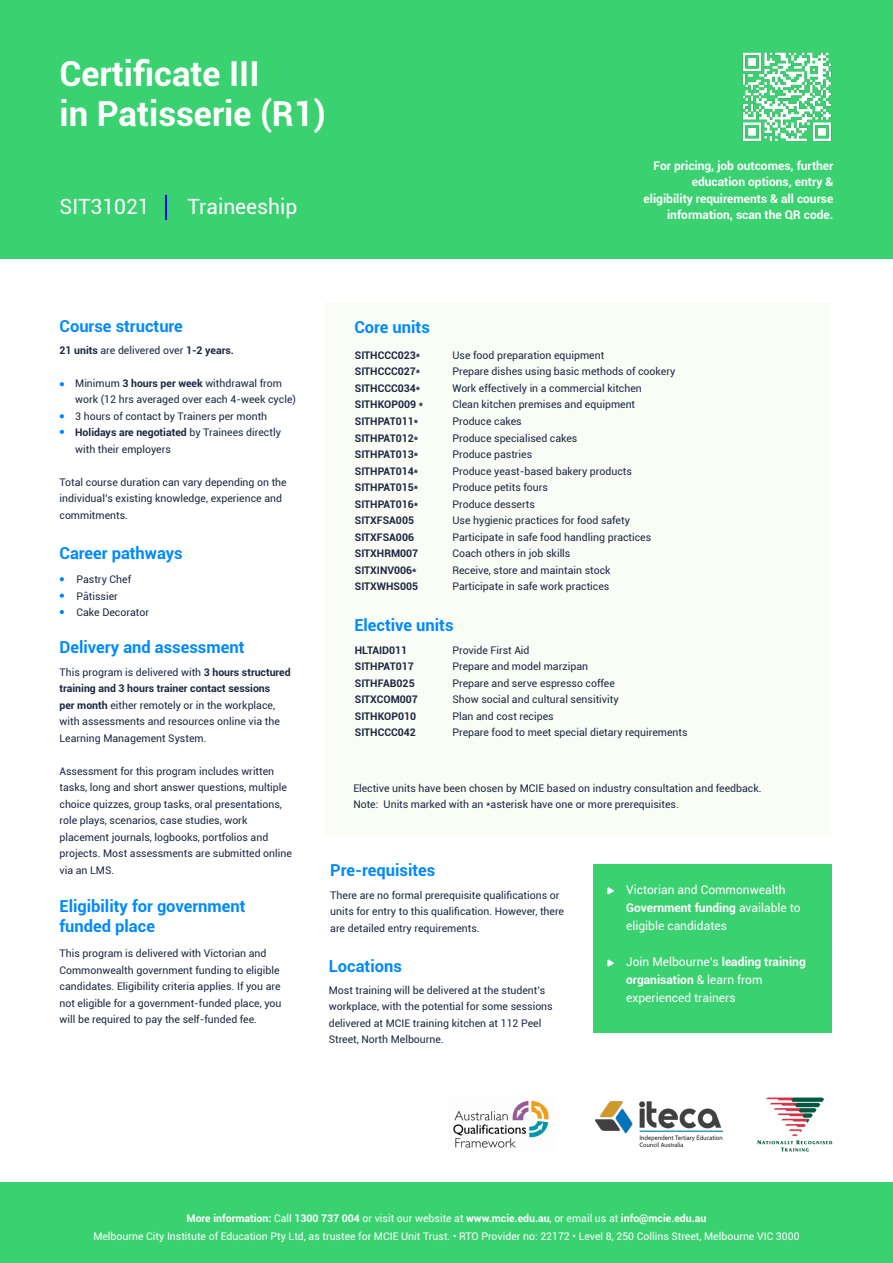
<style>
.page{position:relative;width:893px;height:1263px;background:#fff}
.page>*{position:absolute;margin:0;border:0;box-sizing:border-box;transform-origin:0 0}
.Back_page_course_title{font:700 34.5px "Roboto";color:#fff}
.Front_page_course_code_method{font:21px "Roboto";color:#fff}
.Back_page_subject_headings{font:700 16.5px/19.8px "Roboto";color:#0089ff}
.Back_page_standout_box{font:12px/18px "Roboto";color:#fff}
.QR_Text{font:700 12px/16.5px "Roboto";color:#fff;text-align:right}
.Back_page_body_text{font:10.5px/16.5px "Roboto";color:#1b2742}
.Back_page_body_text-2{font:700 10.5px/16.5px "Roboto";color:#1b2742}
.Back_page_bottom_info{font:10.5px "Roboto";color:#fff}
.Back_page_bottom_info-2{font:700 10.5px "Roboto";color:#fff}
.s1{font-weight:400}
.s2{font-weight:700}
</style>
<div class="page">
<div style="left:325px;top:302px;width:506px;height:532px;background:#fafdf5"></div>
<div style="left:0;top:0;width:893px;height:258px;background:#3ad171"></div>
<div style="left:0;top:1182px;width:893px;height:81px;background:#3ad171"></div>
<div style="left:594px;top:864px;width:238px;height:168px;background:#3ad171"></div>
<svg style="left:165px;top:196px;width:1px;height:24px"></svg>
<svg style="left:60px;top:577px;width:4px;height:4px"></svg>
<svg style="left:60px;top:414px;width:4px;height:4px"></svg>
<svg style="left:60px;top:593px;width:4px;height:5px"></svg>
<svg style="left:60px;top:382px;width:4px;height:4px"></svg>
<svg style="left:607px;top:887px;width:7px;height:7px"></svg>
<svg style="left:607px;top:959px;width:7px;height:8px"></svg>
<img style="left:757px;top:1097px;width:76px;height:55px">
<img style="left:595px;top:1101px;width:128px;height:46px">
<img style="left:742px;top:52px;width:90px;height:90px">
<img style="left:453px;top:1100px;width:96px;height:48px">
<svg style="left:60px;top:430px;width:4px;height:4px"></svg>
<svg style="left:60px;top:610px;width:4px;height:4px"></svg>
<p class="Back_page_course_title" style="left:60px;top:49px;width:201px">Certificate III</p>
<p class="Back_page_course_title" style="left:60px;top:90px;width:268px">in Patisserie (R1)</p>
<p class="Front_page_course_code_method" style="left:60px;top:192px;width:92px">SIT31021</p>
<p class="Front_page_course_code_method" style="left:187px;top:192px;width:112px">Traineeship</p>
<p class="QR_Text" style="left:644px;top:157px;width:191px">For pricing, job outcomes, further education options, entry &amp; eligibility requirements &amp; all course information, scan the QR code.</p>
<p class="Back_page_subject_headings" style="left:60px;top:315px;width:125px">Course structure</p>
<p class="Back_page_body_text-2" style="left:60px;top:341px;width:176px">21 units <span class="s1">are delivered over</span> 1-2 years.</p>
<p class="Back_page_body_text" style="left:75px;top:374px;width:222px">Minimum <span class="s2">3 hours per week</span> withdrawal from work (12 hrs averaged over each 4-week cycle)</p>
<p class="Back_page_body_text" style="left:75px;top:407px;width:193px">3 hours of contact by Trainers per month</p>
<p class="Back_page_body_text" style="left:75px;top:424px;width:207px"><span class="s2">Holidays are negotiated</span> by Trainees directly with their employers</p>
<p class="Back_page_body_text" style="left:60px;top:473px;width:229px">Total course duration can vary depending on the individual’s existing knowledge, experience and commitments.</p>
<p class="Back_page_subject_headings" style="left:60px;top:543px;width:125px">Career pathways</p>
<p class="Back_page_body_text" style="left:77px;top:571px;width:56px">Pastry Chef</p>
<p class="Back_page_body_text" style="left:77px;top:587px;width:43px">Pâtissier</p>
<p class="Back_page_body_text" style="left:77px;top:604px;width:74px">Cake Decorator</p>
<p class="Back_page_subject_headings" style="left:354px;top:316px;width:77px">Core units</p>
<p class="Back_page_body_text-2" style="left:355px;top:347px;width:67px">SITHCCC023*</p>
<p class="Back_page_body_text-2" style="left:355px;top:363px;width:67px">SITHCCC027*</p>
<p class="Back_page_body_text-2" style="left:355px;top:380px;width:67px">SITHCCC034*</p>
<p class="Back_page_body_text-2" style="left:355px;top:396px;width:70px">SITHKOP009 *</p>
<p class="Back_page_body_text-2" style="left:355px;top:413px;width:65px">SITHPAT011*</p>
<p class="Back_page_body_text-2" style="left:355px;top:429px;width:65px">SITHPAT012*</p>
<p class="Back_page_body_text-2" style="left:355px;top:446px;width:65px">SITHPAT013*</p>
<p class="Back_page_body_text-2" style="left:355px;top:462px;width:65px">SITHPAT014*</p>
<p class="Back_page_body_text-2" style="left:355px;top:479px;width:65px">SITHPAT015*</p>
<p class="Back_page_body_text-2" style="left:355px;top:495px;width:65px">SITHPAT016*</p>
<p class="Back_page_body_text-2" style="left:355px;top:512px;width:65px">SITXFSA005<br>SITXFSA006<br>SITXHRM007<br>SITXINV006*<br>SITXWHS005</p>
<p class="Back_page_body_text" style="left:452px;top:347px;width:153px">Use food preparation equipment</p>
<p class="Back_page_body_text" style="left:452px;top:363px;width:224px">Prepare dishes using basic methods of cookery</p>
<p class="Back_page_body_text" style="left:452px;top:380px;width:191px">Work effectively in a commercial kitchen</p>
<p class="Back_page_body_text" style="left:452px;top:396px;width:184px">Clean kitchen premises and equipment</p>
<p class="Back_page_body_text" style="left:452px;top:413px;width:71px">Produce cakes</p>
<p class="Back_page_body_text" style="left:452px;top:429px;width:127px">Produce specialised cakes</p>
<p class="Back_page_body_text" style="left:452px;top:446px;width:81px">Produce pastries</p>
<p class="Back_page_body_text" style="left:452px;top:462px;width:181px">Produce yeast-based bakery products</p>
<p class="Back_page_body_text" style="left:452px;top:479px;width:97px">Produce petits fours</p>
<p class="Back_page_body_text" style="left:452px;top:495px;width:84px">Produce desserts</p>
<p class="Back_page_body_text" style="left:452px;top:512px;width:179px">Use hygienic practices for food safety</p>
<p class="Back_page_body_text" style="left:452px;top:528px;width:200px">Participate in safe food handling practices</p>
<p class="Back_page_body_text" style="left:452px;top:545px;width:119px">Coach others in job skills</p>
<p class="Back_page_body_text" style="left:452px;top:561px;width:160px">Receive, store and maintain stock</p>
<p class="Back_page_body_text" style="left:452px;top:578px;width:158px">Participate in safe work practices</p>
<p class="Back_page_subject_headings" style="left:354px;top:614px;width:101px">Elective units</p>
<p class="Back_page_subject_headings" style="left:60px;top:637px;width:186px">Delivery and assessment</p>
<p class="Back_page_body_text" style="left:60px;top:663px;width:233px">This program is delivered with <span class="s2">3 hours structured training and 3 hours trainer contact sessions<br>per month</span> either remotely or in the workplace, with assessments and resources online via the Learning Management System.</p>
<p class="Back_page_body_text" style="left:60px;top:762px;width:234px">Assessment for this program includes written tasks, long and short answer questions, multiple choice quizzes, group tasks, oral presentations, role plays, scenarios, case studies, work placement journals, logbooks, portfolios and projects. Most assessments are submitted online via an LMS.</p>
<p class="Back_page_subject_headings" style="left:60px;top:896px;width:188px">Eligibility for government funded place</p>
<p class="Back_page_body_text" style="left:60px;top:945px;width:224px">This program is delivered with Victorian and Commonwealth government funding to eligible candidates. Eligibility criteria applies. If you are not eligible for a government-funded place, you will be required to pay the self-funded fee.</p>
<p class="Back_page_body_text-2" style="left:355px;top:641px;width:54px">HLTAID011</p>
<p class="Back_page_body_text-2" style="left:355px;top:658px;width:60px">SITHPAT017</p>
<p class="Back_page_body_text-2" style="left:355px;top:674px;width:65px">SITHFAB025<br>SITXCOM007<br>SITHKOP010<br>SITHCCC042</p>
<p class="Back_page_body_text" style="left:452px;top:642px;width:79px">Provide First Aid</p>
<p class="Back_page_body_text" style="left:452px;top:658px;width:137px">Prepare and model marzipan</p>
<p class="Back_page_body_text" style="left:452px;top:675px;width:164px">Prepare and serve espresso coffee</p>
<p class="Back_page_body_text" style="left:452px;top:691px;width:168px">Show social and cultural sensitivity</p>
<p class="Back_page_body_text" style="left:452px;top:708px;width:103px">Plan and cost recipes</p>
<p class="Back_page_body_text" style="left:452px;top:724px;width:237px">Prepare food to meet special dietary requirements</p>
<p class="Back_page_body_text" style="left:353px;top:779px;width:410px">Elective units have been chosen by MCIE based on industry consultation and feedback.</p>
<p class="Back_page_body_text" style="left:353px;top:796px;width:327px">Note: Units marked with an *asterisk have one or more prerequisites.</p>
<p class="Back_page_subject_headings" style="left:330px;top:860px;width:107px">Pre-requisites</p>
<p class="Back_page_body_text" style="left:330px;top:886px;width:235px">There are no formal prerequisite qualifications or units for entry to this qualification. However, there are detailed entry requirements.</p>
<p class="Back_page_subject_headings" style="left:329px;top:955px;width:75px">Locations</p>
<p class="Back_page_body_text" style="left:329px;top:981px;width:225px">Most training will be delivered at the student’s workplace, with the potential for some sessions delivered at MCIE training kitchen at 112 Peel Street, North Melbourne.</p>
<p class="Back_page_standout_box" style="left:626px;top:880px;width:176px">Victorian and Commonwealth<br><span class="s2">Government funding</span> available to eligible candidates</p>
<p class="Back_page_standout_box" style="left:626px;top:952px;width:181px">Join Melbourne’s <span class="s2">leading training organisation</span> &amp; learn from experienced trainers</p>
<p class="Back_page_bottom_info-2" style="left:187px;top:1211px;width:521px">More information: <span class="s1">Call</span> 1300 737 004 <span class="s1">or visit our website at</span> www.mcie.edu.au<span class="s1">, or email us at</span> info@mcie.edu.au</p>
<p class="Back_page_bottom_info" style="left:93px;top:1229px;width:708px">Melbourne City Institute of Education Pty Ltd, as trustee for MCIE Unit Trust. • RTO Provider no: 22172 • Level 8, 250 Collins Street, Melbourne VIC 3000</p>
</div>
